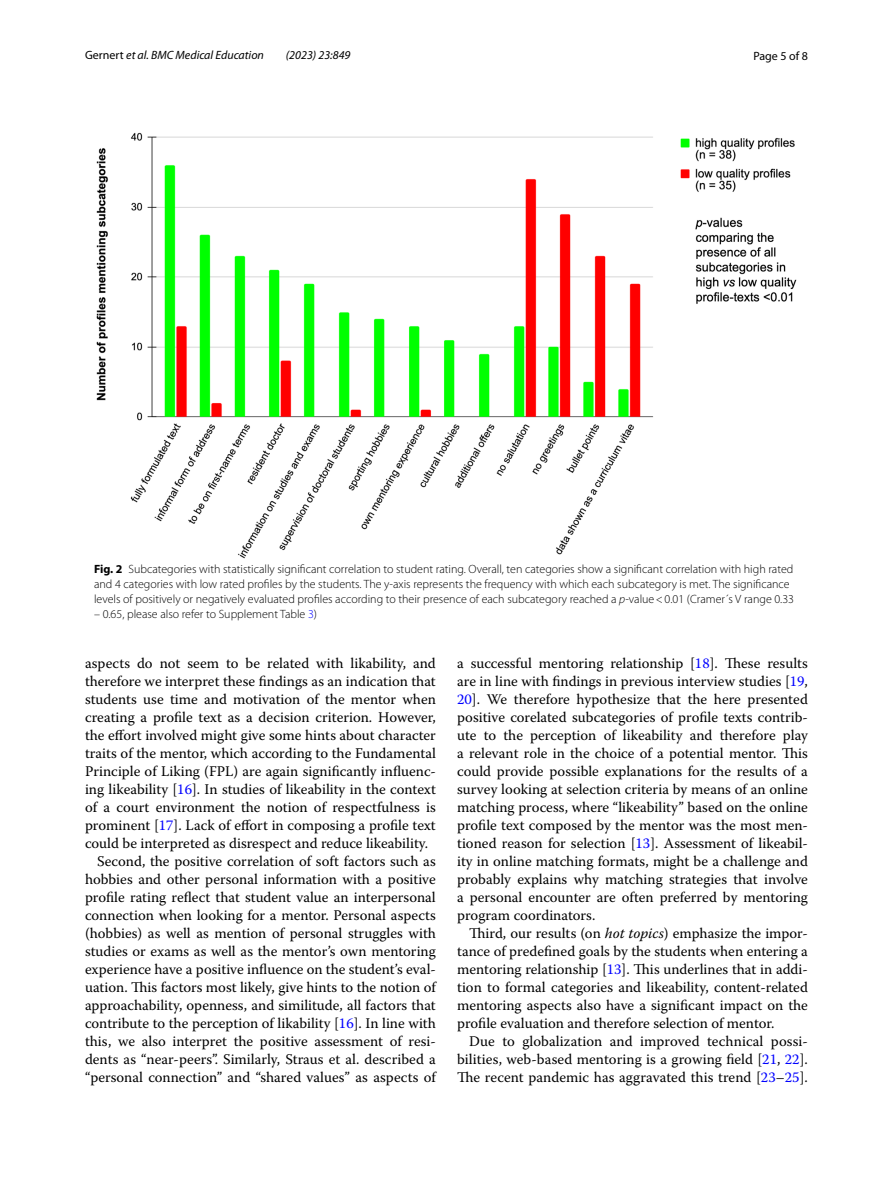
<style>
.page{position:relative;width:893px;height:1187px;background:#fff}
.page>*{position:absolute;margin:0;border:0;box-sizing:border-box;transform-origin:0 0}
.t1{font:14.7px/18px "Warnock Pro";color:#000;text-align:justify}
.t2{font:300 12px/15px "Myriad Pro";color:#000}
.t3{font:italic 12px "Myriad Pro";color:#000}
.t4{font:12px "Myriad Pro";color:#000}
.s1{font-style:normal}
.s2{font-weight:700}
.s3{font-style:italic}
.s4{color:#00f}
</style>
<div class="page">
<img style="left:96px;top:133px;width:701px;height:425px">
<p class="t3" style="left:85px;top:48px;width:180px"><span class="s1">Gernert</span> et al. BMC Medical Education</p>
<p class="t3" style="left:286px;top:48px;width:66px">(2023) 23:849</p>
<p class="t4" style="left:753px;top:48px;width:56px">Page 5 of 8</p>
<p class="t2" style="left:94px;top:562px;width:701px"><span class="s2">Fig. 2</span> Subcategories with statistically significant correlation to student rating. Overall, ten categories show a significant correlation with high rated and 4 categories with low rated profiles by the students. The y-axis represents the frequency with which each subcategory is met. The significance levels of positively or negatively evaluated profiles according to their presence of each subcategory reached a <span class="s3">p</span>-value&lt;0.01 (Cramer´s V range 0.33</p>
<p class="t2" style="left:94px;top:607px;width:225px">– 0.65, please also refer to Supplement Table <span class="s4">3</span>)</p>
<p class="t1" style="left:85px;top:653px;width:352px">aspects do not seem to be related with likability, and</p>
<p class="t1" style="left:85px;top:671px;width:352px">therefore we interpret these findings as an indication that</p>
<p class="t1" style="left:85px;top:689px;width:352px">students use time and motivation of the mentor when</p>
<p class="t1" style="left:85px;top:707px;width:352px">creating a profile text as a decision criterion. However,</p>
<p class="t1" style="left:85px;top:725px;width:352px">the effort involved might give some hints about character</p>
<p class="t1" style="left:85px;top:743px;width:352px">traits of the mentor, which according to the Fundamental</p>
<p class="t1" style="left:85px;top:761px;width:352px">Principle of Liking (FPL) are again significantly influenc-</p>
<p class="t1" style="left:85px;top:779px;width:352px">ing likeability [<span class="s4">16</span>]. In studies of likeability in the context</p>
<p class="t1" style="left:85px;top:797px;width:352px">of a court environment the notion of respectfulness is</p>
<p class="t1" style="left:85px;top:815px;width:352px">prominent [<span class="s4">17</span>]. Lack of effort in composing a profile text</p>
<p class="t1" style="left:85px;top:833px;width:345px">could be interpreted as disrespect and reduce likeability.</p>
<p class="t1" style="left:97px;top:851px;width:340px">Second, the positive correlation of soft factors such as</p>
<p class="t1" style="left:85px;top:869px;width:352px">hobbies and other personal information with a positive</p>
<p class="t1" style="left:85px;top:887px;width:352px">profile rating reflect that student value an interpersonal</p>
<p class="t1" style="left:85px;top:905px;width:352px">connection when looking for a mentor. Personal aspects</p>
<p class="t1" style="left:85px;top:923px;width:352px">(hobbies) as well as mention of personal struggles with</p>
<p class="t1" style="left:85px;top:941px;width:352px">studies or exams as well as the mentor’s own mentoring</p>
<p class="t1" style="left:85px;top:959px;width:352px">experience have a positive influence on the student’s eval-</p>
<p class="t1" style="left:85px;top:977px;width:352px">uation. This factors most likely, give hints to the notion of</p>
<p class="t1" style="left:85px;top:995px;width:352px">approachability, openness, and similitude, all factors that</p>
<p class="t1" style="left:85px;top:1013px;width:352px">contribute to the perception of likability [<span class="s4">16</span>]. In line with</p>
<p class="t1" style="left:85px;top:1031px;width:352px">this, we also interpret the positive assessment of resi-</p>
<p class="t1" style="left:85px;top:1049px;width:352px">dents as “near-peers”. Similarly, Straus et al. described a</p>
<p class="t1" style="left:85px;top:1067px;width:352px">“personal connection” and “shared values” as aspects of</p>
<p class="t1" style="left:457px;top:653px;width:352px">a successful mentoring relationship [<span class="s4">18</span>]. These results are in line with findings in previous interview studies [<span class="s4">19</span>, <span class="s4">20</span>]. We therefore hypothesize that the here presented positive corelated subcategories of profile texts contrib&shy;ute to the perception of likeability and therefore play a relevant role in the choice of a potential mentor. This could provide possible explanations for the results of a survey looking at selection criteria by means of an online matching process, where “likeability” based on the online profile text composed by the mentor was the most men&shy;tioned reason for selection [<span class="s4">13</span>]. Assessment of likeabil&shy;ity in online matching formats, might be a challenge and probably explains why matching strategies that involve a personal encounter are often preferred by mentoring program coordinators.</p>
<p class="t1" style="left:457px;top:923px;width:352px;text-indent:12px">Third, our results (on <span class="s3">hot topics</span>) emphasize the impor&shy;tance of predefined goals by the students when entering a mentoring relationship [<span class="s4">13</span>]. This underlines that in addi&shy;tion to formal categories and likeability, content-related mentoring aspects also have a significant impact on the profile evaluation and therefore selection of mentor.</p>
<p class="t1" style="left:457px;top:1031px;width:352px;text-indent:12px">Due to globalization and improved technical possi&shy;bilities, web-based mentoring is a growing field [<span class="s4">21</span>, <span class="s4">22</span>].<br>The recent pandemic has aggravated this trend [<span class="s4">23</span>–<span class="s4">25</span>].</p>
</div>
